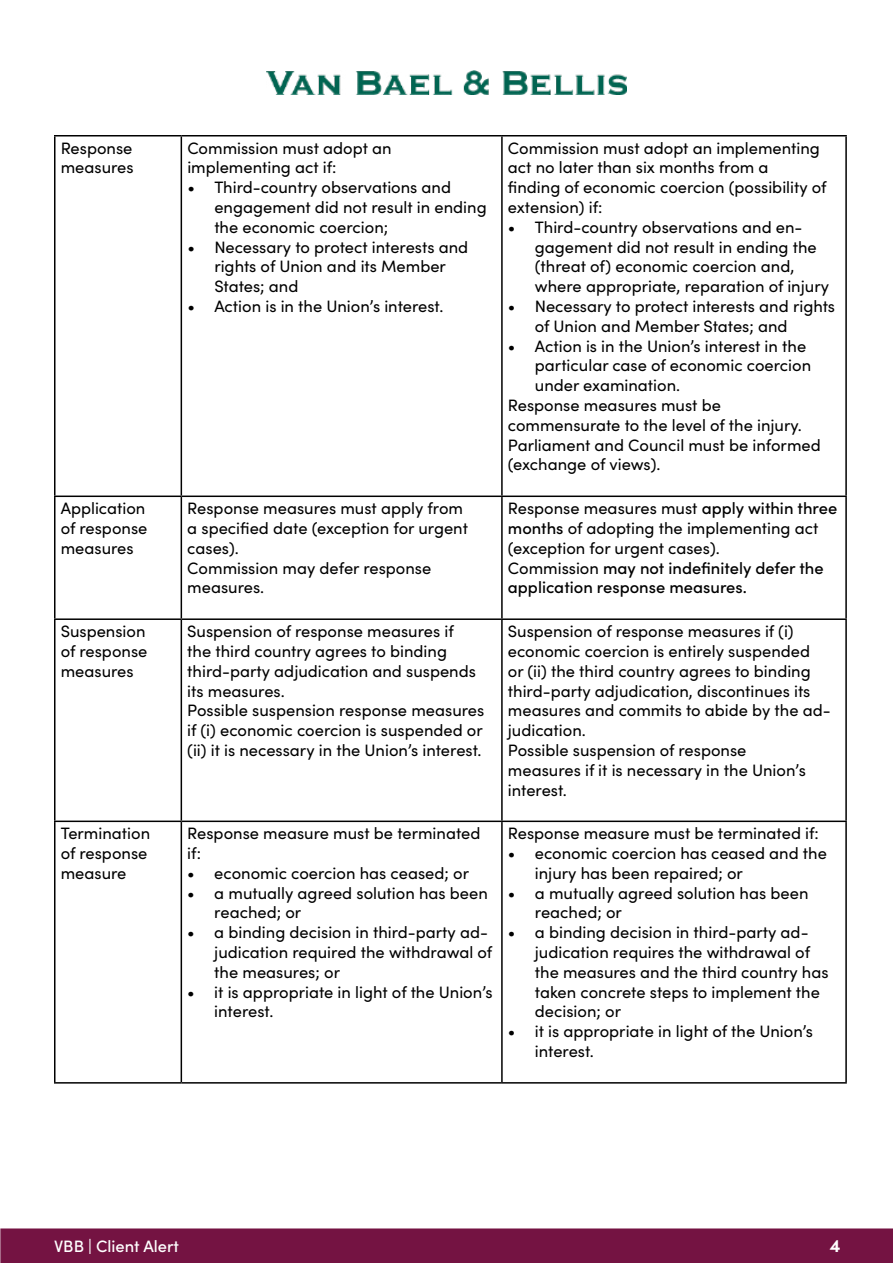
<style>
.page{position:relative;width:893px;height:1263px;background:#fff}
.page>*{position:absolute;margin:0;border:0;box-sizing:border-box;transform-origin:0 0}
.t1{font:700 18px "Sofia Pro";color:#fff}
.t2{font:16.5px/19.8px "Sofia Pro";color:#000}
.t3{font:500 16.5px "Sofia Pro";color:#fff}
.s1{font-weight:500}
</style>
<div class="page">
<div style="left:0;top:1228px;width:893px;height:35px;background:#741342;border:2px solid #741342"></div>
<hr style="left:54px;top:135px;width:127px;height:1px;background:#000">
<hr style="left:54px;top:136px;width:2px;height:359px;background:#000">
<hr style="left:181px;top:135px;width:321px;height:1px;background:#000">
<hr style="left:181px;top:136px;width:1px;height:359px;background:#000">
<hr style="left:502px;top:135px;width:345px;height:1px;background:#000">
<hr style="left:501px;top:136px;width:2px;height:359px;background:#000">
<hr style="left:845px;top:136px;width:2px;height:359px;background:#000">
<hr style="left:54px;top:495px;width:127px;height:2px;background:#000">
<hr style="left:54px;top:497px;width:2px;height:121px;background:#000">
<hr style="left:181px;top:495px;width:321px;height:2px;background:#000">
<hr style="left:181px;top:497px;width:1px;height:121px;background:#000">
<hr style="left:502px;top:495px;width:345px;height:2px;background:#000">
<hr style="left:501px;top:497px;width:2px;height:121px;background:#000">
<hr style="left:845px;top:497px;width:2px;height:121px;background:#000">
<hr style="left:54px;top:618px;width:127px;height:2px;background:#000">
<hr style="left:54px;top:620px;width:2px;height:200px;background:#000">
<hr style="left:181px;top:618px;width:321px;height:2px;background:#000">
<hr style="left:181px;top:620px;width:1px;height:200px;background:#000">
<hr style="left:502px;top:618px;width:345px;height:2px;background:#000">
<hr style="left:501px;top:620px;width:2px;height:200px;background:#000">
<hr style="left:845px;top:620px;width:2px;height:200px;background:#000">
<hr style="left:54px;top:820px;width:127px;height:2px;background:#000">
<hr style="left:54px;top:822px;width:2px;height:260px;background:#000">
<hr style="left:181px;top:820px;width:321px;height:2px;background:#000">
<hr style="left:181px;top:822px;width:1px;height:260px;background:#000">
<hr style="left:502px;top:820px;width:345px;height:2px;background:#000">
<hr style="left:501px;top:822px;width:2px;height:260px;background:#000">
<hr style="left:845px;top:822px;width:2px;height:260px;background:#000">
<hr style="left:54px;top:1082px;width:127px;height:1px;background:#000">
<hr style="left:181px;top:1082px;width:321px;height:1px;background:#000">
<hr style="left:502px;top:1082px;width:345px;height:1px;background:#000">
<img style="left:266px;top:70px;width:361px;height:25px">
<p class="t2" style="left:61px;top:137px;width:74px">Response measures</p>
<p class="t2" style="left:187px;top:137px;width:206px">Commission must adopt an implementing act if:</p>
<p class="t2" style="left:214px;top:177px;width:274px;text-indent:-27px">• Third-country observations and engagement did not result in ending the economic coercion;</p>
<p class="t2" style="left:214px;top:236px;width:255px;text-indent:-27px">• Necessary to protect interests and rights of Union and its Member<br>States; and</p>
<p class="t2" style="left:187px;top:295px;width:258px">• Action is in the Union’s interest.</p>
<p class="t2" style="left:508px;top:137px;width:320px">Commission must adopt an implementing act no later than six months from a<br>finding of economic coercion (possibility of extension) if:</p>
<p class="t2" style="left:535px;top:216px;width:296px;text-indent:-27px">• Third-country observations and en&shy;gagement did not result in ending the (threat of) economic coercion and, where appropriate, reparation of injury</p>
<p class="t2" style="left:535px;top:295px;width:302px;text-indent:-27px">• Necessary to protect interests and rights of Union and Member States; and</p>
<p class="t2" style="left:508px;top:335px;width:300px">• Action is in the Union’s interest in the</p>
<p class="t2" style="left:535px;top:355px;width:278px">particular case of economic coercion</p>
<p class="t2" style="left:535px;top:375px;width:147px">under examination.</p>
<p class="t2" style="left:508px;top:394px;width:215px">Response measures must be</p>
<p class="t2" style="left:508px;top:414px;width:296px">commensurate to the level of the injury.</p>
<p class="t2" style="left:508px;top:434px;width:314px">Parliament and Council must be informed</p>
<p class="t2" style="left:508px;top:454px;width:154px">(exchange of views).</p>
<p class="t2" style="left:61px;top:498px;width:88px">Application of response measures</p>
<p class="t2" style="left:187px;top:498px;width:282px">Response measures must apply from a specified date (exception for urgent cases).<br>Commission may defer response measures.</p>
<p class="t2" style="left:508px;top:498px;width:331px">Response measures must <span class="s1">apply within three months</span> of adopting the implementing act (exception for urgent cases).<br>Commission <span class="s1">may not indefinitely defer the application response measures.</span></p>
<p class="t2" style="left:61px;top:620px;width:88px;text-align:justify">Suspension of response measures</p>
<p class="t2" style="left:187px;top:620px;width:299px">Suspension of response measures if<br>the third country agrees to binding third-party adjudication and suspends its measures.<br>Possible suspension response measures if (i) economic coercion is suspended or (ii) it is necessary in the Union’s interest.</p>
<p class="t2" style="left:508px;top:620px;width:324px">Suspension of response measures if (i) economic coercion is entirely suspended<br>or (ii) the third country agrees to binding third-party adjudication, discontinues its measures and commits to abide by the ad&shy;judication.<br>Possible suspension of response<br>measures if it is necessary in the Union’s interest.</p>
<p class="t2" style="left:61px;top:823px;width:91px">Termination of response measure</p>
<p class="t2" style="left:187px;top:823px;width:295px">Response measure must be terminated if:</p>
<p class="t2" style="left:508px;top:823px;width:313px">Response measure must be terminated if:</p>
<p class="t2" style="left:535px;top:842px;width:294px;text-indent:-27px">• economic coercion has ceased and the injury has been repaired; or</p>
<p class="t2" style="left:535px;top:882px;width:275px;text-indent:-27px">• a mutually agreed solution has been reached; or</p>
<p class="t2" style="left:535px;top:922px;width:295px;text-indent:-27px">• a binding decision in third-party ad&shy;judication requires the withdrawal of the measures and the third country has taken concrete steps to implement the decision; or</p>
<p class="t2" style="left:535px;top:1021px;width:280px;text-indent:-27px">• it is appropriate in light of the Union’s interest.</p>
<p class="t2" style="left:187px;top:862px;width:283px">• economic coercion has ceased; or</p>
<p class="t2" style="left:214px;top:882px;width:275px;text-indent:-27px">• a mutually agreed solution has been reached; or</p>
<p class="t2" style="left:214px;top:922px;width:280px;text-indent:-27px">• a binding decision in third-party ad&shy;judication required the withdrawal of the measures; or</p>
<p class="t2" style="left:214px;top:981px;width:280px;text-indent:-27px">• it is appropriate in light of the Union’s interest.</p>
<p class="t3" style="left:54px;top:1234px;width:126px">VBB | Client Alert</p>
<p class="t1" style="left:830px;top:1231px;width:12px">4</p>
</div>
